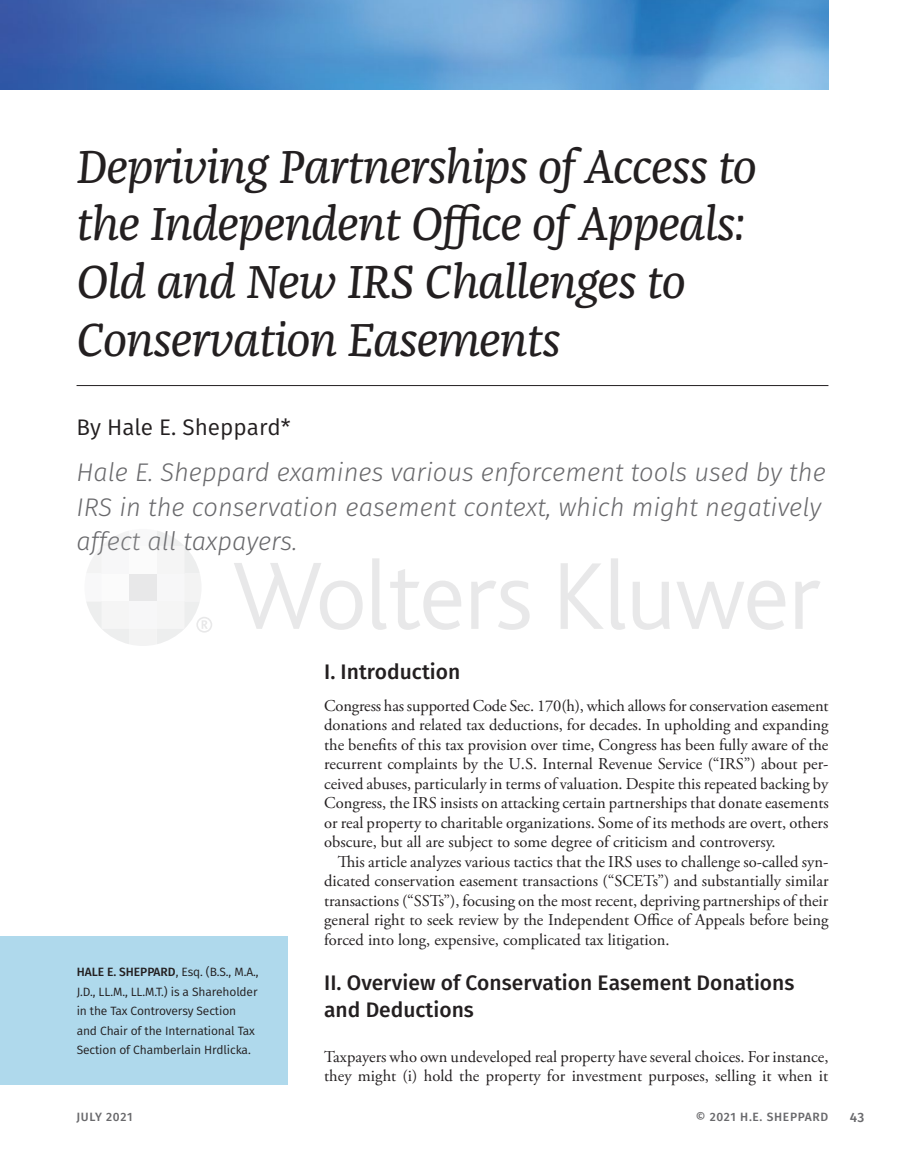
<style>
.page{position:relative;width:905px;height:1175px;background:#fff}
.page>*{position:absolute;margin:0;border:0;box-sizing:border-box;transform-origin:0 0}
.t1{font:italic 48px/57.8px "Franziska Pro";letter-spacing:-.02em;color:#231f20}
.t2{font:italic 300 25.5px/34.5px "Fira Sans";color:#69696c}
.t3{font:22.5px "Fira Sans";color:#231f20}
.t4{font:500 21px/27px "Fira Sans";color:#231f20}
.t5{font:16.5px/19.5px "Adobe Garamond Pro";color:#231f20;text-align:justify}
.t6{font:500 13.5px "Fira Sans";color:#69696c}
.t7{font:12px/19.5px "Fira Sans";letter-spacing:-.01em;color:#231f20}
.t8{font:500 12px "Fira Sans";letter-spacing:.05em;color:#69696c}
.t9{font:500 12px "Fira Sans";color:#231f20}
</style>
<div class="page">
<img style="left:0;top:0;width:828px;height:90px">
<hr style="left:76px;top:385px;width:752px;height:1px;background:#231f20">
<div style="left:0;top:936px;width:288px;height:148px;background:#afd9ec"></div>
<svg style="left:234px;top:563px;width:128px;height:67px"></svg>
<svg style="left:372px;top:558px;width:89px;height:72px"></svg>
<svg style="left:795px;top:581px;width:25px;height:48px"></svg>
<svg style="left:471px;top:581px;width:58px;height:49px"></svg>
<svg style="left:561px;top:563px;width:42px;height:66px"></svg>
<svg style="left:611px;top:558px;width:14px;height:72px"></svg>
<svg style="left:633px;top:582px;width:37px;height:48px"></svg>
<svg style="left:677px;top:581px;width:108px;height:49px"></svg>
<svg style="left:86px;top:531px;width:126px;height:115px"></svg>
<h1 class="t1" style="left:76px;top:137px;width:682px">Depriving Partnerships of Access to the Independent Office of Appeals:<br>Old and New IRS Challenges to<br>Conservation Easements</h1>
<h3 class="t3" style="left:76px;top:410px;width:216px">By Hale E. Sheppard*</h3>
<h2 class="t2" style="left:76px;top:455px;width:750px">Hale E. Sheppard examines various enforcement tools used by the<br>IRS in the conservation easement context, which might negatively affect all taxpayers.</h2>
<p class="t7" style="left:77px;top:962px;width:183px;text-indent:99px">, Esq. (B.S., M.A.,<br>J.D., LL.M., LL.M.T.) is a Shareholder in the Tax Controversy Section and Chair of the International Tax<br>Section of Chamberlain Hrdlicka.</p>
<p class="t9" style="left:77px;top:962px;width:72px">HALE E. SHEPPARD</p>
<p class="t4" style="left:324px;top:657px;width:138px">I. Introduction</p>
<p class="t5" style="left:324px;top:696px;width:506px">Congress has supported Code Sec. 170(h), which allows for conservation easement donations and related tax deductions, for decades. In upholding and expanding the benefits of this tax provision over time, Congress has been fully aware of the recurrent complaints by the U.S. Internal Revenue Service (“IRS”) about per&shy;ceived abuses, particularly in terms of valuation. Despite this repeated backing by Congress, the IRS insists on attacking certain partnerships that donate easements or real property to charitable organizations. Some of its methods are overt, others obscure, but all are subject to some degree of criticism and controversy.</p>
<p class="t5" style="left:324px;top:852px;width:506px;text-indent:13px">This article analyzes various tactics that the IRS uses to challenge so-called syn&shy;dicated conservation easement transactions (“SCETs”) and substantially similar transactions (“SSTs”), focusing on the most recent, depriving partnerships of their general right to seek review by the Independent Office of Appeals before being forced into long, expensive, complicated tax litigation.</p>
<p class="t4" style="left:324px;top:967px;width:472px">II. Overview of Conservation Easement Donations and Deductions</p>
<p class="t5" style="left:324px;top:1047px;width:506px">Taxpayers who own undeveloped real property have several choices. For instance, they might (i) hold the property for investment purposes, selling it when it</p>
<p class="t8" style="left:76px;top:1107px;width:58px">July 2021</p>
<p class="t8" style="left:695px;top:1107px;width:134px">© 2021 H.E. She ppard</p>
<p class="t6" style="left:849px;top:1105px;width:16px">43</p>
</div>
